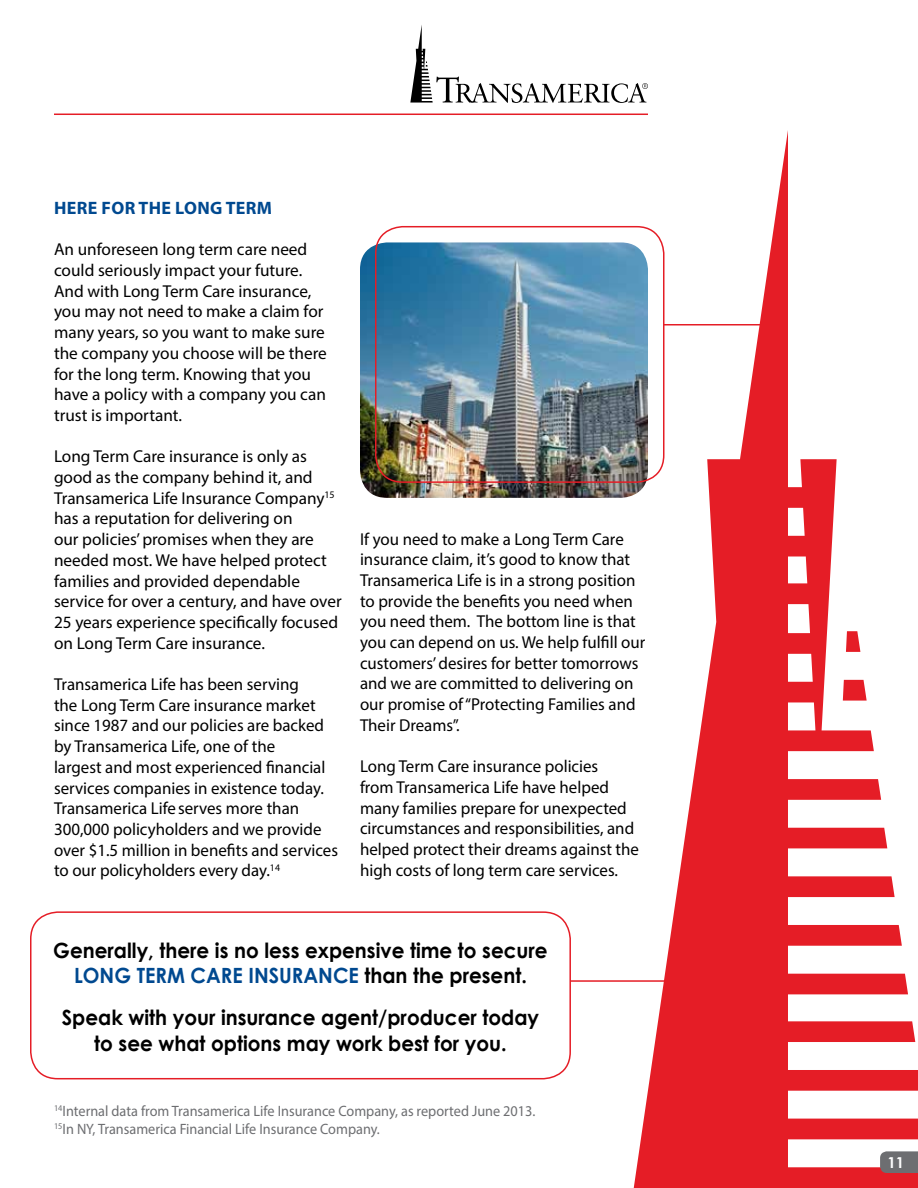
<style>
.page{position:relative;width:918px;height:1188px;background:#fff}
.page>*{position:absolute;margin:0;border:0;box-sizing:border-box;transform-origin:0 0}
.t1{font:700 21px/25.5px "Century Gothic";color:#000;text-align:center;scale:.95 1}
.t2{font:700 18px "Myriad Pro";letter-spacing:.02em;color:#004990}
.t3{font:17.25px/20.7px "Myriad Pro";color:#000}
.t4{font:15px/18px "Myriad Pro";color:#6d6e71;scale:.95 1}
.t5{font:700 15px "Century Gothic";color:#fff}
.s1{color:#004990}
</style>
<div class="page">
<svg style="left:634px;top:130px;width:284px;height:1058px"></svg>
<svg style="left:843px;top:680px;width:24px;height:21px"></svg>
<svg style="left:846px;top:631px;width:14px;height:21px"></svg>
<svg style="left:410px;top:25px;width:238px;height:78px"></svg>
<hr style="left:54px;top:114px;width:594px;height:1px;background:#e51d26">
<svg style="left:880px;top:1151px;width:38px;height:22px"></svg>
<hr style="left:664px;top:324px;width:107px;height:2px;background:#e51d26">
<img style="left:360px;top:242px;width:288px;height:256px">
<div style="left:375px;top:226px;width:289px;height:257px;border:2px solid #e51d26;border-radius:27px"></div>
<hr style="left:570px;top:980px;width:96px;height:2px;background:#e51d26">
<div style="left:30px;top:911px;width:541px;height:168px;border:2px solid #e51d26;border-radius:27px"></div>
<p class="t2" style="left:54px;top:196px;width:219px">HERE FOR THE LONG TERM</p>
<p class="t3" style="left:54px;top:239px;width:274px">An unforeseen long term care need could seriously impact your future.<br>And with Long Term Care insurance, you may not need to make a claim for many years, so you want to make sure the company you choose will be there for the long term. Knowing that you have a policy with a company you can trust is important.</p>
<p class="t3" style="left:54px;top:446px;width:289px">Long Term Care insurance is only as good as the company behind it, and Transamerica Life Insurance Company<sup>15 </sup>has a reputation for delivering on<br>our policies’ promises when they are needed most. We have helped protect families and provided dependable service for over a century, and have over 25 years experience specifically focused on Long Term Care insurance.</p>
<p class="t3" style="left:54px;top:674px;width:286px">Transamerica Life has been serving<br>the Long Term Care insurance market since 1987 and our policies are backed by Transamerica Life, one of the<br>largest and most experienced financial services companies in existence today.<br>Transamerica Lifeserves more than 300,000 policyholders and we provide over $1.5 million in benefits and services to our policyholders every day.<sup>14</sup></p>
<p class="t3" style="left:360px;top:528px;width:287px">If you need to make a Long Term Care insurance claim, it’s good to know that Transamerica Life is in a strong position to provide the benefits you need when you need them. The bottom line is that you can depend on us. We help fulfill our customers’ desires for better tomorrows and we are committed to delivering on our promise of “Protecting Families and Their Dreams”.</p>
<p class="t3" style="left:360px;top:756px;width:281px">Long Term Care insurance policies<br>from Transamerica Life have helped many families prepare for unexpected circumstances and responsibilities, and helped protect their dreams against the high costs of long term care services.</p>
<p class="t1" style="left:53px;top:937px;width:522px">Generally, there is no less expensive time to secure<br><span class="s1">LONG TERM CARE INSURANCE</span> than the present.</p>
<p class="t1" style="left:62px;top:1004px;width:504px">Speak with your insurance agent/producer today to see what options may work best for you.</p>
<p class="t4" style="left:54px;top:1102px;width:508px"><sup>14</sup>Internal data from Transamerica Life Insurance Company, as reported June 2013.<br><sup>15</sup>In NY, Transamerica Financial Life Insurance Company.</p>
<p class="t5" style="left:888px;top:1153px;width:18px">11</p>
</div>
